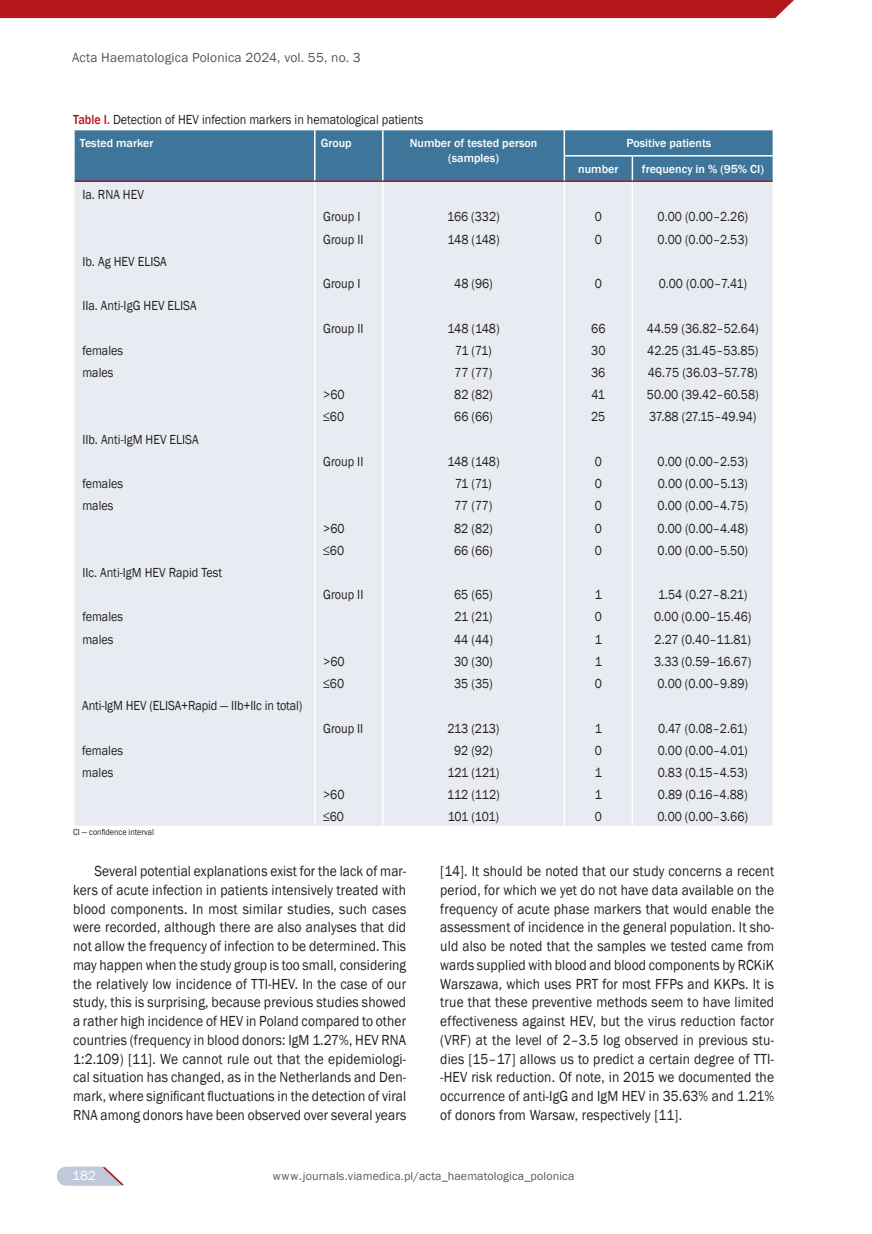
<style>
.page{position:relative;width:872px;height:1234px;background:#fff}
.page>*{position:absolute;margin:0;border:0;box-sizing:border-box;transform-origin:0 0}
.t1{font:15px/18.8px "Franklin Gothic";letter-spacing:.01em;color:#231f20;text-align:justify;scale:.9 1}
.t2{font:13.5px "Franklin Gothic";color:#231f20;scale:.9 1}
.t3{font:13.5px "Franklin Gothic";letter-spacing:.01em;color:#57585a}
.t4{font:13.5px "Franklin Gothic";color:#fff}
.t5{font:500 12px/15px "Franklin Gothic";color:#fff;text-align:center}
.t6{font:12px "Franklin Gothic";letter-spacing:.01em;color:#57585a}
.t7{font:9px "Franklin Gothic";color:#231f20;scale:.9 1}
.s1{font-weight:500;color:#b4181d}
</style>
<div class="page">
<div style="left:0;top:0;width:794px;height:18px;background:#b4181d"></div>
<svg style="left:57px;top:1166px;width:67px;height:19px"></svg>
<svg style="left:74px;top:130px;width:699px;height:695px;background:#dce2ea"></svg>
<hr style="left:563px;top:156px;width:2px;height:24px;background:#fff">
<hr style="left:383px;top:180px;width:181px;height:2px;background:#b4181d">
<p class="t3" style="left:72px;top:49px;width:290px">Acta Haematologica Polonica 2024, vol. 55, no. 3</p>
<p class="t2" style="left:73px;top:111px;width:391px"><span class="s1">Table I.</span> Detection of HEV infection markers in hematological patients</p>
<p class="t5" style="left:80px;top:136px;width:75px">Tested marker</p>
<p class="t5" style="left:321px;top:136px;width:32px">Group</p>
<p class="t5" style="left:410px;top:136px;width:129px">Number of tested person (samples)</p>
<p class="t5" style="left:626px;top:136px;width:86px">Positive patients</p>
<p class="t5" style="left:578px;top:161px;width:42px">number</p>
<p class="t5" style="left:642px;top:161px;width:123px">frequency in % (95% CI)</p>
<p class="t2" style="left:82px;top:186px;width:70px">Ia. RNA HEV</p>
<p class="t2" style="left:323px;top:208px;width:43px">Group I</p>
<p class="t2" style="left:447px;top:208px;width:60px">166 (332)</p>
<p class="t2" style="left:595px;top:208px;width:9px">0</p>
<p class="t2" style="left:657px;top:208px;width:102px">0.00 (0.00–2.26)</p>
<p class="t2" style="left:323px;top:231px;width:46px">Group II</p>
<p class="t2" style="left:447px;top:231px;width:59px">148 (148)</p>
<p class="t2" style="left:595px;top:231px;width:9px">0</p>
<p class="t2" style="left:657px;top:231px;width:102px">0.00 (0.00–2.53)</p>
<p class="t2" style="left:82px;top:253px;width:95px">Ib. Ag HEV ELISA</p>
<p class="t2" style="left:323px;top:275px;width:43px">Group I</p>
<p class="t2" style="left:454px;top:275px;width:44px">48 (96)</p>
<p class="t2" style="left:595px;top:275px;width:9px">0</p>
<p class="t2" style="left:658px;top:275px;width:100px">0.00 (0.00–7.41)</p>
<p class="t2" style="left:82px;top:297px;width:128px">IIa. Anti-IgG HEV ELISA</p>
<p class="t2" style="left:323px;top:319px;width:46px">Group II</p>
<p class="t2" style="left:447px;top:319px;width:59px">148 (148)</p>
<p class="t2" style="left:591px;top:319px;width:17px">66</p>
<p class="t2" style="left:647px;top:319px;width:126px">44.59 (36.82–52.64)</p>
<p class="t2" style="left:82px;top:342px;width:47px">females</p>
<p class="t2" style="left:455px;top:342px;width:42px">71 (71)</p>
<p class="t2" style="left:591px;top:342px;width:17px">30</p>
<p class="t2" style="left:647px;top:342px;width:125px">42.25 (31.45–53.85)</p>
<p class="t2" style="left:82px;top:364px;width:36px">males</p>
<p class="t2" style="left:454px;top:364px;width:44px">77 (77)</p>
<p class="t2" style="left:591px;top:364px;width:17px">36</p>
<p class="t2" style="left:648px;top:364px;width:124px">46.75 (36.03–57.78)</p>
<p class="t2" style="left:323px;top:386px;width:25px">&gt;60</p>
<p class="t2" style="left:454px;top:386px;width:44px">82 (82)</p>
<p class="t2" style="left:591px;top:386px;width:16px">41</p>
<p class="t2" style="left:647px;top:386px;width:126px">50.00 (39.42–60.58)</p>
<p class="t2" style="left:323px;top:408px;width:25px">≤60</p>
<p class="t2" style="left:454px;top:408px;width:44px">66 (66)</p>
<p class="t2" style="left:591px;top:408px;width:17px">25</p>
<p class="t2" style="left:649px;top:408px;width:121px">37.88 (27.15–49.94)</p>
<p class="t2" style="left:82px;top:430px;width:131px">IIb. Anti-IgM HEV ELISA</p>
<p class="t2" style="left:323px;top:453px;width:46px">Group II</p>
<p class="t2" style="left:447px;top:453px;width:59px">148 (148)</p>
<p class="t2" style="left:595px;top:453px;width:9px">0</p>
<p class="t2" style="left:657px;top:453px;width:102px">0.00 (0.00–2.53)</p>
<p class="t2" style="left:82px;top:475px;width:47px">females</p>
<p class="t2" style="left:455px;top:475px;width:42px">71 (71)</p>
<p class="t2" style="left:595px;top:475px;width:9px">0</p>
<p class="t2" style="left:658px;top:475px;width:101px">0.00 (0.00–5.13)</p>
<p class="t2" style="left:82px;top:497px;width:36px">males</p>
<p class="t2" style="left:454px;top:497px;width:44px">77 (77)</p>
<p class="t2" style="left:595px;top:497px;width:9px">0</p>
<p class="t2" style="left:657px;top:497px;width:102px">0.00 (0.00–4.75)</p>
<p class="t2" style="left:323px;top:519px;width:25px">&gt;60</p>
<p class="t2" style="left:454px;top:519px;width:44px">82 (82)</p>
<p class="t2" style="left:595px;top:519px;width:9px">0</p>
<p class="t2" style="left:657px;top:519px;width:102px">0.00 (0.00–4.48)</p>
<p class="t2" style="left:323px;top:541px;width:25px">≤60</p>
<p class="t2" style="left:454px;top:541px;width:44px">66 (66)</p>
<p class="t2" style="left:595px;top:541px;width:9px">0</p>
<p class="t2" style="left:657px;top:541px;width:102px">0.00 (0.00–5.50)</p>
<p class="t2" style="left:82px;top:564px;width:157px">IIc. Anti-IgM HEV Rapid Test</p>
<p class="t2" style="left:323px;top:586px;width:46px">Group II</p>
<p class="t2" style="left:454px;top:586px;width:44px">65 (65)</p>
<p class="t2" style="left:595px;top:586px;width:9px">1</p>
<p class="t2" style="left:658px;top:586px;width:101px">1.54 (0.27–8.21)</p>
<p class="t2" style="left:82px;top:608px;width:47px">females</p>
<p class="t2" style="left:454px;top:608px;width:43px">21 (21)</p>
<p class="t2" style="left:595px;top:608px;width:9px">0</p>
<p class="t2" style="left:654px;top:608px;width:110px">0.00 (0.00–15.46)</p>
<p class="t2" style="left:82px;top:630px;width:36px">males</p>
<p class="t2" style="left:454px;top:630px;width:45px">44 (44)</p>
<p class="t2" style="left:594px;top:630px;width:9px">1</p>
<p class="t2" style="left:654px;top:630px;width:108px">2.27 (0.40–11.81)</p>
<p class="t2" style="left:323px;top:653px;width:25px">&gt;60</p>
<p class="t2" style="left:454px;top:653px;width:44px">30 (30)</p>
<p class="t2" style="left:594px;top:653px;width:9px">1</p>
<p class="t2" style="left:654px;top:653px;width:109px">3.33 (0.59–16.67)</p>
<p class="t2" style="left:323px;top:675px;width:25px">≤60</p>
<p class="t2" style="left:454px;top:675px;width:44px">35 (35)</p>
<p class="t2" style="left:594px;top:675px;width:9px">0</p>
<p class="t2" style="left:657px;top:675px;width:102px">0.00 (0.00–9.89)</p>
<p class="t2" style="left:82px;top:697px;width:246px">Anti-IgM HEV (ELISA+Rapid — IIb+IIc in total)</p>
<p class="t2" style="left:323px;top:719px;width:46px">Group II</p>
<p class="t2" style="left:447px;top:719px;width:59px">213 (213)</p>
<p class="t2" style="left:594px;top:719px;width:9px">1</p>
<p class="t2" style="left:658px;top:719px;width:101px">0.47 (0.08–2.61)</p>
<p class="t2" style="left:82px;top:741px;width:47px">females</p>
<p class="t2" style="left:454px;top:741px;width:44px">92 (92)</p>
<p class="t2" style="left:594px;top:741px;width:9px">0</p>
<p class="t2" style="left:657px;top:741px;width:102px">0.00 (0.00–4.01)</p>
<p class="t2" style="left:82px;top:764px;width:36px">males</p>
<p class="t2" style="left:447px;top:764px;width:59px">121 (121)</p>
<p class="t2" style="left:594px;top:764px;width:9px">1</p>
<p class="t2" style="left:658px;top:764px;width:101px">0.83 (0.15–4.53)</p>
<p class="t2" style="left:323px;top:786px;width:25px">&gt;60</p>
<p class="t2" style="left:447px;top:786px;width:60px">112 (112)</p>
<p class="t2" style="left:594px;top:786px;width:9px">1</p>
<p class="t2" style="left:658px;top:786px;width:101px">0.89 (0.16–4.88)</p>
<p class="t2" style="left:323px;top:808px;width:25px">≤60</p>
<p class="t2" style="left:448px;top:808px;width:58px">101 (101)</p>
<p class="t2" style="left:594px;top:808px;width:9px">0</p>
<p class="t2" style="left:657px;top:808px;width:102px">0.00 (0.00–3.66)</p>
<p class="t7" style="left:73px;top:826px;width:91px">CI — confidence interval</p>
<p class="t1" style="left:73px;top:861px;width:372px;text-indent:21px">Several potential explanations exist for the lack of mar&shy;kers of acute infection in patients intensively treated with blood components. In most similar studies, such cases were recorded, although there are also analyses that did not allow the frequency of infection to be determined. This may happen when the study group is too small, considering the relatively low incidence of TTI-HEV. In the case of our study, this is surprising, because previous studies showed a rather high incidence of HEV in Poland compared to other countries (frequency in blood donors: IgM 1.27%, HEV RNA 1:2.109) [11]. We cannot rule out that the epidemiologi&shy;cal situation has changed, as in the Netherlands and Den&shy;mark, where significant fluctuations in the detection of viral RNA among donors have been observed over several years</p>
<p class="t1" style="left:440px;top:861px;width:372px">[14]. It should be noted that our study concerns a recent period, for which we yet do not have data available on the frequency of acute phase markers that would enable the assessment of incidence in the general population. It sho&shy;uld also be noted that the samples we tested came from wards supplied with blood and blood components by RCKiK Warszawa, which uses PRT for most FFPs and KKPs. It is true that these preventive methods seem to have limited effectiveness against HEV, but the virus reduction factor (VRF) at the level of 2–3.5 log observed in previous stu&shy;dies [15–17] allows us to predict a certain degree of TTI--HEV risk reduction. Of note, in 2015 we documented the occurrence of anti-IgG and IgM HEV in 35.63% and 1.21% of donors from Warsaw, respectively [11].</p>
<p class="t4" style="left:72px;top:1166px;width:25px">182</p>
<p class="t6" style="left:273px;top:1167px;width:303px">www.journals.viamedica.pl/acta_haematologica_polonica</p>
</div>
